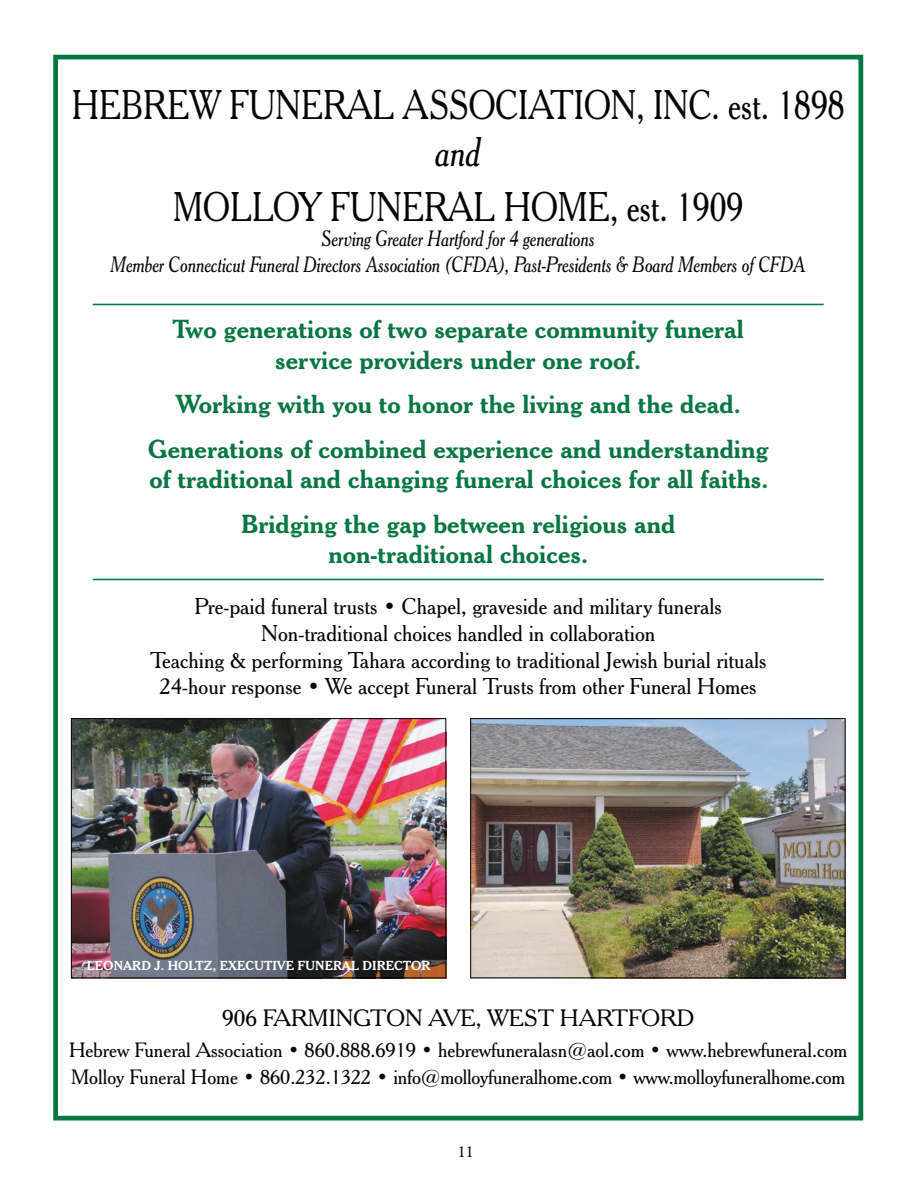
<style>
.page{position:relative;width:918px;height:1188px;background:#fff}
.page>*{position:absolute;margin:0;border:0;box-sizing:border-box;transform-origin:0 0}
.t1{font:40.2px "Cheltenham BT";color:#040503;scale:.83 1}
.t2{font:italic 40.2px "Cheltenham BT";color:#040503;scale:.83 1}
.t3{font:700 25.2px/44.5px "Cheltenham BT";color:#077642;text-align:center}
.t4{font:22.95px "Cheltenham BT";color:#040503}
.t5{font:22.05px/26.8px "Cheltenham BT";color:#040503;text-align:center}
.t6{font:italic 21.45px/25.8px "Cheltenham BT";color:#040503;text-align:center;scale:.83 1}
.t7{font:20.1px/26.8px "Cheltenham BT";color:#040503}
.t8{font:15.45px "Janson Text LT Std";color:#040503}
.t9{font:700 12.6px "Cheltenham BT";color:#fff}
</style>
<div class="page">
<div style="left:53px;top:55px;width:810px;height:1065px;border:5px solid #077642"></div>
<img style="left:73px;top:720px;width:371px;height:256px">
<div style="left:71px;top:718px;width:375px;height:260px;border:1px solid #040503"></div>
<img style="left:472px;top:720px;width:371px;height:256px">
<div style="left:470px;top:718px;width:375px;height:260px;border:1px solid #040503"></div>
<hr style="left:93px;top:304px;width:731px;height:1px;background:#077642">
<hr style="left:93px;top:579px;width:731px;height:1px;background:#077642">
<h1 class="t1" style="left:72px;top:80px;width:932px">HEBREW FUNERAL ASSOCIATION, INC. est. 1898</h1>
<h1 class="t2" style="left:436px;top:127px;width:56px">and</h1>
<h1 class="t1" style="left:173px;top:182px;width:688px">MOLLOY FUNERAL HOME, est. 1909</h1>
<p class="t6" style="left:111px;top:226px;width:839px">Serving Greater Hartford for 4 generations<br>Member Connecticut Funeral Directors Association (CFDA), Past-Presidents &amp; Board Members of CFDA</p>
<p class="t3" style="left:173px;top:314px;width:573px;line-height:30.3px">Two generations of two separate community funeral service providers under one roof.</p>
<p class="t3" style="left:148px;top:381px;width:622px">Working with you to honor the living and the dead.<br>Generations of combined experience and understanding</p>
<p class="t3" style="left:149px;top:456px;width:620px">of traditional and changing funeral choices for all faiths.<br>Bridging the gap between religious and</p>
<p class="t3" style="left:329px;top:531px;width:261px">non-traditional choices.</p>
<p class="t5" style="left:150px;top:592px;width:618px">Pre-paid funeral trusts • Chapel, graveside and military funerals Non-traditional choices handled in collaboration<br>Teaching &amp; performing Tahara according to traditional Jewish burial rituals 24-hour response • We accept Funeral Trusts from other Funeral Homes</p>
<p class="t9" style="left:87px;top:958px;width:345px">LEONARD J. HOLTZ, EXECUTIVE FUNERAL DIRECTOR</p>
<p class="t4" style="left:222px;top:1003px;width:473px">906 FARMINGTON AVE, WEST HARTFORD</p>
<p class="t7" style="left:69px;top:1037px;width:780px">Hebrew Funeral Association • 860.888.6919 • hebrewfuneralasn@aol.com • www.hebrewfuneral.com<br>Molloy Funeral Home • 860.232.1322 • info@molloyfuneralhome.com • www.molloyfuneralhome.com</p>
<p class="t8" style="left:458px;top:1142px;width:18px">11</p>
</div>
